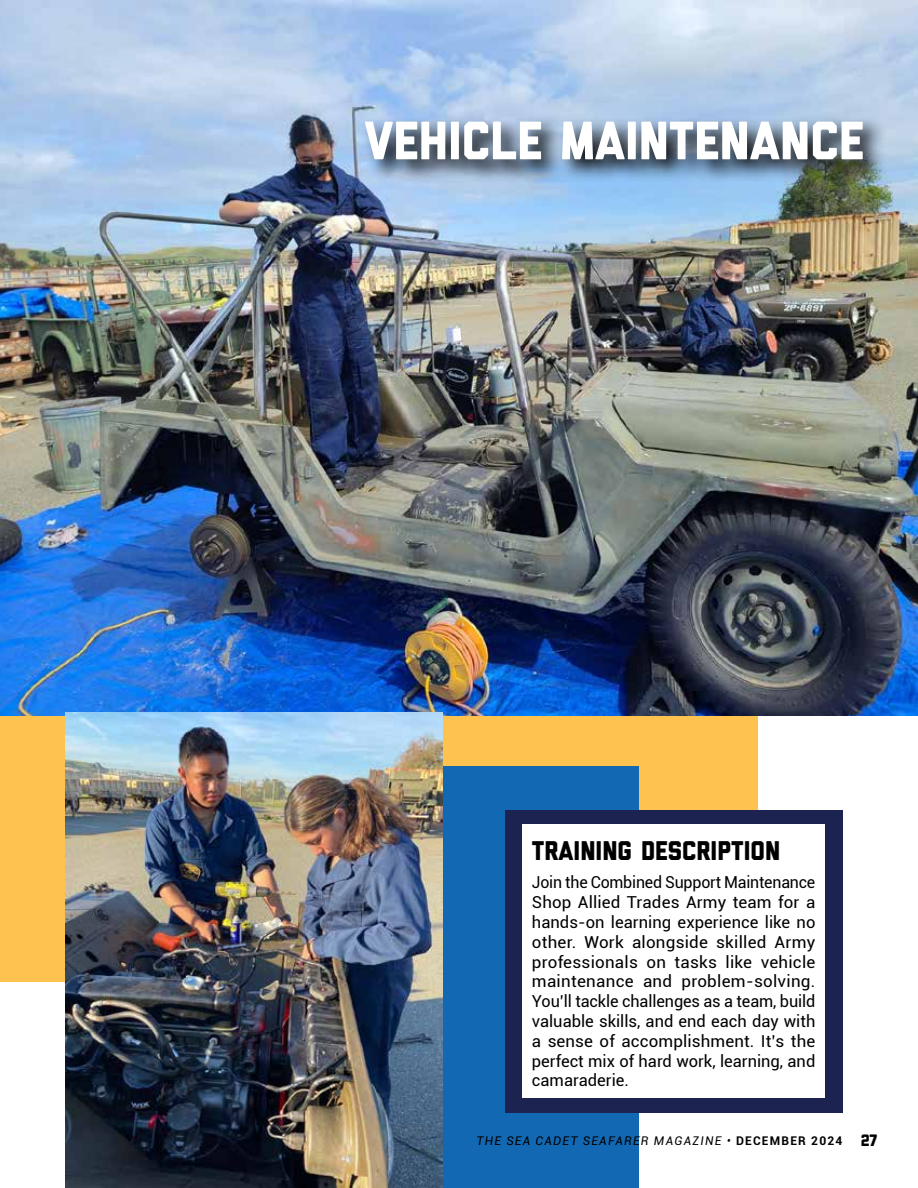
<style>
.page{position:relative;width:918px;height:1188px;background:#fff}
.page>*{position:absolute;margin:0;border:0;box-sizing:border-box;transform-origin:0 0}
.t1{font:800 54px "Liberator";color:#fff}
.t2{font:800 27px "Liberator";color:#000}
.t3{font:16.5px/19.8px "Roboto";color:#000;text-align:justify}
.t4{font:italic 12px "Roboto";letter-spacing:.1em;color:#000}
.s1{font-weight:700;font-style:normal}
.s2{font-family:"Liberator";font-weight:800;font-style:normal;font-size:16.5px}
</style>
<div class="page">
<div style="left:0;top:712px;width:758px;height:270px;background:#fec34e"></div>
<div style="left:228px;top:766px;width:411px;height:422px;background:#1268b3"></div>
<img style="left:0;top:0;width:918px;height:716px">
<svg style="left:361px;top:115px;width:526px;height:68px;background:#758a9f"></svg>
<div style="left:505px;top:810px;width:337px;height:302px;background:#1d2350"></div>
<div style="left:522px;top:824px;width:303px;height:274px;background:#fff"></div>
<img style="left:66px;top:712px;width:377px;height:476px">
<h1 class="t1" style="left:364px;top:122px;width:501px">VEHICLE MAINTENANCE</h1>
<h2 class="t2" style="left:532px;top:841px;width:250px">TRAINING DESCRIPTION</h2>
<p class="t3" style="left:532px;top:872px;width:285px">Join the Combined Support Maintenance Shop Allied Trades Army team for a hands-on learning experience like no other. Work alongside skilled Army professionals on tasks like vehicle maintenance and problem-solving.<br>You’ll tackle challenges as a team, build valuable skills, and end each day with a sense of accomplishment. It’s the perfect mix of hard work, learning, and camaraderie.</p>
<p class="t4" style="left:476px;top:1133px;width:403px">THE SEA CADET SEAFARER MAGAZINE • <span class="s1">DECEMBER 2024</span> <span class="s2">27</span></p>
</div>
